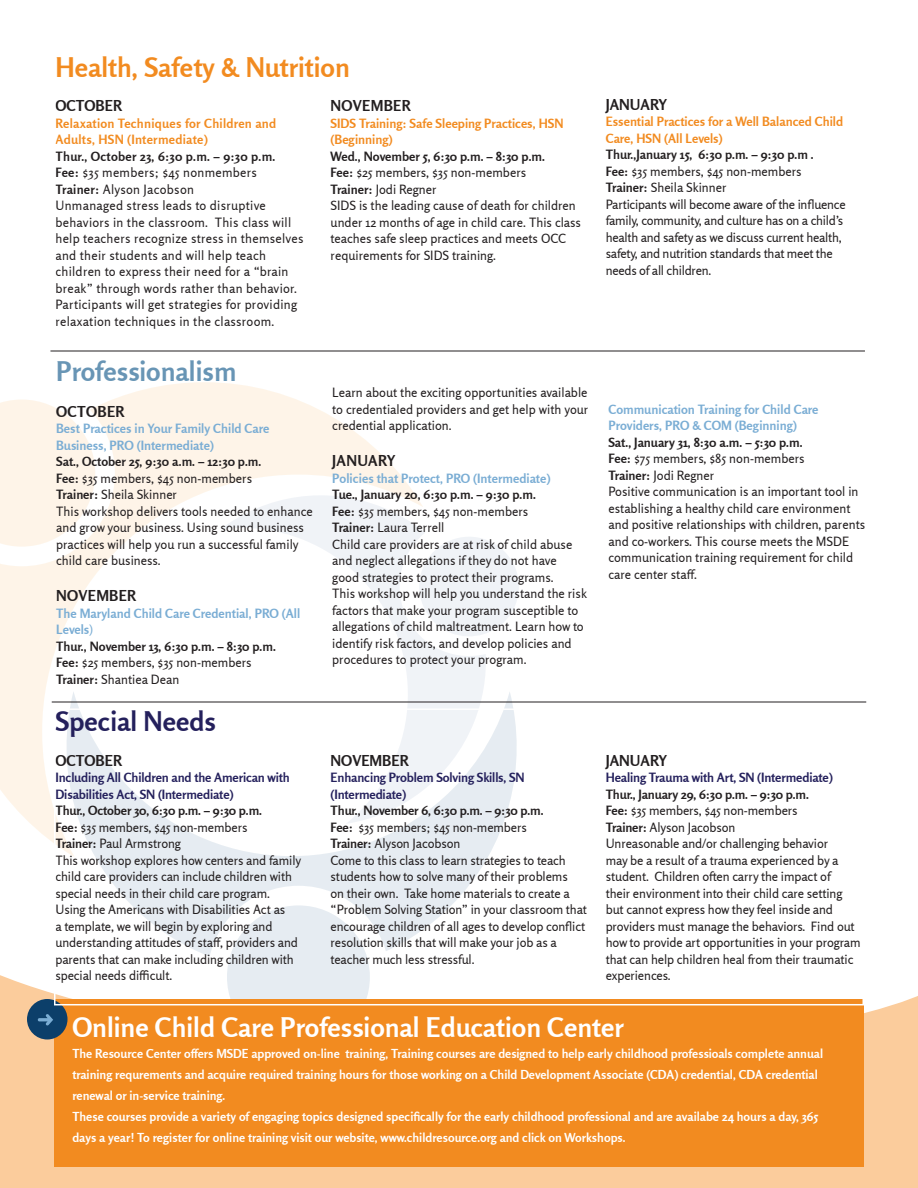
<style>
.page{position:relative;width:918px;height:1188px;background:#fff}
.page>*{position:absolute;margin:0;border:0;box-sizing:border-box;transform-origin:0 0}
.t1{font:700 27px "Rosario";color:#fff}
.t2{font:700 27px "Rosario";color:#f28b20}
.t3{font:700 27px "Rosario";color:#6895b5}
.t4{font:700 27px "Rosario";color:#24205c}
.t5{font:700 15px "Rosario";color:#231f20}
.t6{font:700 15px "Rosario";letter-spacing:.02em;color:#231f20}
.t7{font:12.75px/16.5px "Rosario";color:#231f20}
.t8{font:12.75px/16.5px "Rosario";letter-spacing:.02em;color:#231f20}
.t9{font:700 12.75px "Rosario";color:#231f20}
.t10{font:700 12.75px/16.5px "Rosario";color:#7aadd4}
.t11{font:12.75px/16.5px "Rosario";letter-spacing:-.02em;color:#231f20}
.t12{font:700 12.75px/16.5px "Rosario";letter-spacing:-.01em;color:#24205c}
.t13{font:700 12.75px/16.5px "Rosario";color:#f28b20}
.t14{font:700 12.75px/16.5px "Rosario";letter-spacing:.02em;color:#f28b20}
.t15{font:700 12.75px "Rosario";letter-spacing:.02em;color:#231f20}
.t16{font:700 12.3px/21px "Rosario";color:#fff}
.s1{font-weight:700}
.s2{font-weight:400}
</style>
<div class="page">
<svg style="left:423px;top:531px;width:63px;height:160px;fill:#f0f3f7"></svg>
<svg style="left:423px;top:535px;width:96px;height:103px"></svg>
<svg style="left:95px;top:691px;width:434px;height:265px;fill:#e6ecf2"></svg>
<svg style="left:227px;top:905px;width:143px;height:64px"></svg>
<svg style="left:0;top:382px;width:423px;height:475px"></svg>
<svg style="left:0;top:399px;width:95px;height:148px"></svg>
<svg style="left:0;top:969px;width:918px;height:219px;fill:#fbcc9c"></svg>
<div style="left:54px;top:999px;width:810px;height:167px;background:#f28b20"></div>
<div style="left:27px;top:999px;width:41px;height:41px;background:#0c3f6a;border-radius:50%"></div>
<svg style="left:38px;top:1014px;width:15px;height:11px"></svg>
<hr style="left:50px;top:351px;width:815px;height:1px;background:#231f20">
<div style="left:54px;top:708px;width:810px;height:297px;border:2px solid #fff"></div>
<hr style="left:52px;top:702px;width:814px;height:1px;background:#231f20">
<p class="t2" style="left:56px;top:50px;width:296px">Health, Safety &amp; Nutrition</p>
<p class="t5" style="left:56px;top:97px;width:68px">OCTOBER</p>
<p class="t14" style="left:56px;top:115px;width:222px">Relaxation Techniques for Children and<br>Adults, HSN (Intermediate)</p>
<p class="t15" style="left:56px;top:148px;width:222px">Thur., October 23, 6:30 p.m. – 9:30 p.m.</p>
<p class="t8" style="left:56px;top:164px;width:203px"><span class="s1">Fee:</span> $35 members; $45 nonmembers</p>
<p class="t8" style="left:56px;top:181px;width:140px"><span class="s1">Trainer:</span> Alyson Jacobson</p>
<p class="t8" style="left:56px;top:197px;width:249px">Unmanaged stress leads to disruptive behaviors in the classroom. This class will help teachers recognize stress in themselves and their students and will help teach children to express their need for a “brain break” through words rather than behavior.<br>Participants will get strategies for providing relaxation techniques in the classroom.</p>
<p class="t6" style="left:331px;top:97px;width:82px">NOVEMBER</p>
<p class="t13" style="left:331px;top:115px;width:234px">SIDS Training: Safe Sleeping Practices, HSN (Beginning)</p>
<p class="t9" style="left:331px;top:148px;width:216px">Wed., November 5, 6:30 p.m. – 8:30 p.m.</p>
<p class="t7" style="left:331px;top:164px;width:197px"><span class="s1">Fee:</span> $25 members, $35 non-members</p>
<p class="t7" style="left:331px;top:181px;width:107px"><span class="s1">Trainer:</span> Jodi Regner</p>
<p class="t7" style="left:331px;top:197px;width:252px">SIDS is the leading cause of death for children under 12 months of age in child care. This class teaches safe sleep practices and meets OCC requirements for SIDS training.</p>
<p class="t3" style="left:56px;top:355px;width:182px">Professionalism</p>
<p class="t6" style="left:56px;top:402px;width:70px">OCTOBER</p>
<p class="t10" style="left:56px;top:420px;width:215px">Best Practices in Your Family Child Care<br>Business, PRO (Intermediate)</p>
<p class="t9" style="left:56px;top:454px;width:207px">Sat., October 25, 9:30 a.m. – 12:30 p.m.</p>
<p class="t7" style="left:56px;top:470px;width:198px"><span class="s1">Fee:</span> $35 members, $45 non-members</p>
<p class="t7" style="left:56px;top:486px;width:122px"><span class="s1">Trainer:</span> Sheila Skinner</p>
<p class="t7" style="left:56px;top:503px;width:258px">This workshop delivers tools needed to enhance and grow your business. Using sound business practices will help you run a successful family child care business.</p>
<p class="t6" style="left:56px;top:587px;width:82px">NOVEMBER</p>
<p class="t10" style="left:56px;top:605px;width:246px">The Maryland Child Care Credential, PRO (All<br>Levels<span class="s2">)</span></p>
<p class="t9" style="left:56px;top:638px;width:221px">Thur., November 13, 6:30 p.m. – 8:30 p.m.</p>
<p class="t7" style="left:56px;top:654px;width:197px"><span class="s1">Fee:</span> $25 members, $35 non-members</p>
<p class="t7" style="left:56px;top:671px;width:125px"><span class="s1">Trainer:</span> Shantiea Dean</p>
<p class="t4" style="left:56px;top:705px;width:162px">Special Needs</p>
<p class="t5" style="left:56px;top:751px;width:68px">OCTOBER</p>
<p class="t12" style="left:56px;top:769px;width:236px">Including All Children and the American with<br>Disabilities Act, SN (Intermediate)</p>
<p class="t9" style="left:56px;top:803px;width:208px">Thur., October 30, 6:30 p.m. – 9:30 p.m.</p>
<p class="t7" style="left:56px;top:819px;width:193px"><span class="s1">Fee:</span> $35 members, $45 non-members</p>
<p class="t7" style="left:56px;top:835px;width:127px"><span class="s1">Trainer:</span> Paul Armstrong</p>
<p class="t7" style="left:56px;top:852px;width:247px">This workshop explores how centers and family child care providers can include children with special needs in their child care program.<br>Using the Americans with Disabilities Act as<br>a template, we will begin by exploring and understanding attitudes of staff, providers and parents that can make including children with special needs difficult.</p>
<p class="t7" style="left:332px;top:384px;width:258px;text-align:justify">Learn about the exciting opportunities available to credentialed providers and get help with your credential application.</p>
<p class="t6" style="left:332px;top:452px;width:65px">JANUARY</p>
<p class="t10" style="left:332px;top:470px;width:220px">Policies that Protect, PRO (Intermediate)</p>
<p class="t9" style="left:332px;top:487px;width:205px">Tue., January 20, 6:30 p.m. – 9:30 p.m.</p>
<p class="t7" style="left:332px;top:503px;width:198px"><span class="s1">Fee:</span> $35 members, $45 non-members</p>
<p class="t7" style="left:332px;top:519px;width:114px"><span class="s1">Trainer:</span> Laura Terrell</p>
<p class="t7" style="left:332px;top:536px;width:256px">Child care providers are at risk of child abuse and neglect allegations if they do not have<br>good strategies to protect their programs.<br>This workshop will help you understand the risk factors that make your program susceptible to allegations of child maltreatment. Learn how to identify risk factors, and develop policies and procedures to protect your program.</p>
<p class="t5" style="left:331px;top:751px;width:79px">NOVEMBER</p>
<p class="t12" style="left:331px;top:769px;width:196px">Enhancing Problem Solving Skills, SN (Intermediate)</p>
<p class="t9" style="left:331px;top:803px;width:215px">Thur., November 6, 6:30 p.m. – 9:30 p.m.</p>
<p class="t7" style="left:331px;top:819px;width:198px"><span class="s1">Fee:</span> $35 members; $45 non-members</p>
<p class="t7" style="left:331px;top:835px;width:131px"><span class="s1">Trainer:</span> Alyson Jacobson</p>
<p class="t7" style="left:331px;top:852px;width:258px">Come to this class to learn strategies to teach students how to solve many of their problems<br>on their own. Take home materials to create a “Problem Solving Station” in your classroom that encourage children of all ages to develop conflict resolution skills that will make your job as a teacher much less stressful.</p>
<p class="t5" style="left:606px;top:95px;width:63px">JANUARY</p>
<p class="t13" style="left:606px;top:113px;width:239px">Essential Practices for a Well Balanced Child<br>Care, HSN (All Levels)</p>
<p class="t9" style="left:606px;top:147px;width:210px">Thur.,January 15, 6:30 p.m. – 9:30 p.m .</p>
<p class="t7" style="left:606px;top:163px;width:198px"><span class="s1">Fee:</span> $35 members, $45 non-members</p>
<p class="t7" style="left:606px;top:179px;width:122px"><span class="s1">Trainer:</span> Sheila Skinner</p>
<p class="t11" style="left:606px;top:196px;width:241px">Participants will become aware of the influence family, community, and culture has on a child’s health and safety as we discuss current health, safety, and nutrition standards that meet the needs of all children.</p>
<p class="t10" style="left:608px;top:401px;width:212px">Communication Training for Child Care<br>Providers, PRO &amp; COM (Beginning)</p>
<p class="t9" style="left:608px;top:434px;width:196px">Sat., January 31, 8:30 a.m. – 5:30 p.m.</p>
<p class="t7" style="left:608px;top:450px;width:198px"><span class="s1">Fee:</span> $75 members, $85 non-members</p>
<p class="t7" style="left:608px;top:467px;width:107px"><span class="s1">Trainer:</span> Jodi Regner</p>
<p class="t7" style="left:608px;top:483px;width:258px">Positive communication is an important tool in establishing a healthy child care environment and positive relationships with children, parents and co-workers. This course meets the MSDE communication training requirement for child care center staff.</p>
<p class="t5" style="left:606px;top:751px;width:63px">JANUARY</p>
<p class="t12" style="left:606px;top:769px;width:228px">Healing Trauma with Art, SN (Intermediate)</p>
<p class="t9" style="left:606px;top:786px;width:205px">Thur., January 29, 6:30 p.m. – 9:30 p.m.</p>
<p class="t7" style="left:606px;top:802px;width:193px"><span class="s1">Fee:</span> $35 members, $45 non-members</p>
<p class="t7" style="left:606px;top:819px;width:131px"><span class="s1">Trainer:</span> Alyson Jacobson</p>
<p class="t7" style="left:606px;top:835px;width:256px">Unreasonable and/or challenging behavior<br>may be a result of a trauma experienced by a student. Children often carry the impact of<br>their environment into their child care setting but cannot express how they feel inside and providers must manage the behaviors. Find out how to provide art opportunities in your program that can help children heal from their traumatic experiences.</p>
<p class="t1" style="left:72px;top:1011px;width:553px">Online Child Care Professional Education Center</p>
<p class="t16" style="left:72px;top:1043px;width:752px">The Resource Center offers MSDE approved on-line training, Training courses are designed to help early childhood professioals complete annual training requrements and acquire required training hours for those working on a Child Development Associate (CDA) credential, CDA credential renewal or in-service training.</p>
<p class="t16" style="left:72px;top:1106px;width:747px">These courses provide a variety of engaging topics designed specifically for the early childhood professional and are availabe 24 hours a day, 365 days a year! To register for online training visit our website, www.childresource.org and click on Workshops.</p>
</div>
